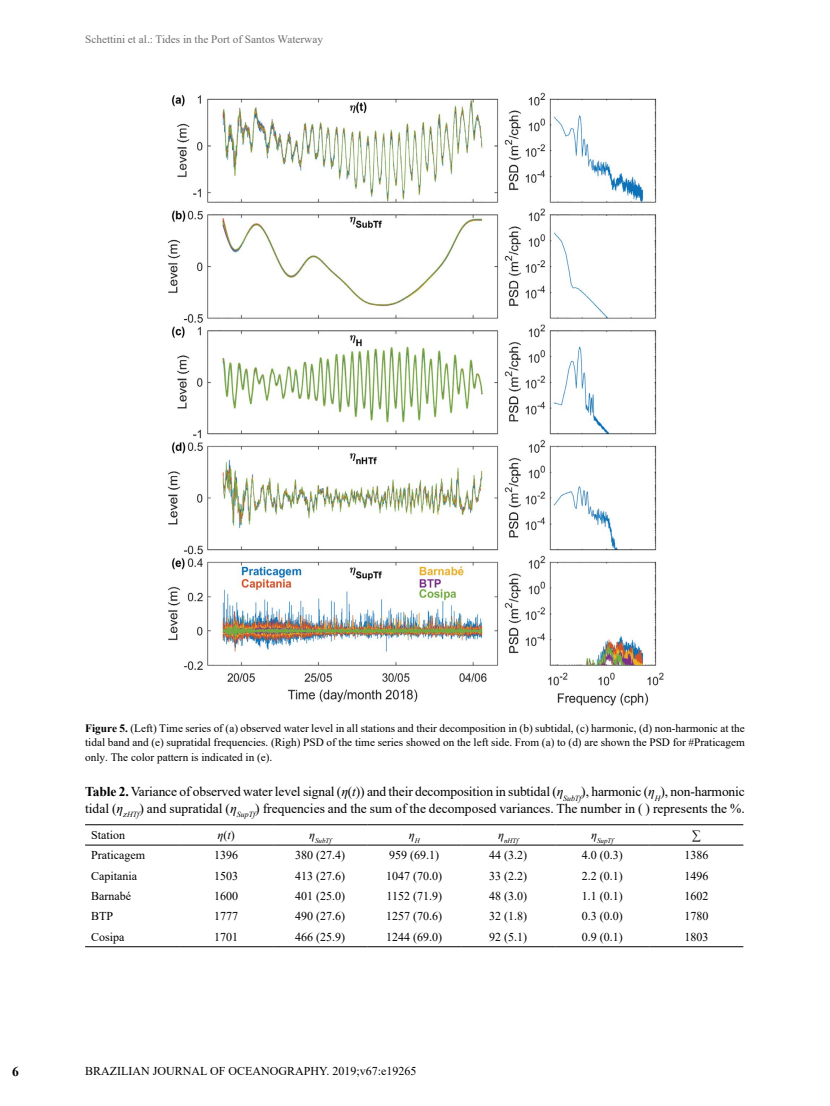
<style>
.page{position:relative;width:830px;height:1106px;background:#fff}
.page>*{position:absolute;margin:0;border:0;box-sizing:border-box;transform-origin:0 0}
.t1{font:13.5px/16.5px "Times New Roman";letter-spacing:-.005em;color:#000}
.t2{font:700 13.5px "Times New Roman";color:#000}
.t3{font:12px "Times New Roman";color:#000}
.t4{font:italic 12px "Times New Roman";color:#000}
.t5{font:11.25px/14.2px "Times New Roman";color:#000;text-align:justify}
.t6{font:11.25px "Times New Roman";color:#6d6e71}
.t7{font:italic 7.05px "Times New Roman";color:#000}
.s1{font-weight:700}
.s2{font-style:italic}
.s3{font-style:normal}
</style>
<div class="page">
<hr style="left:85px;top:946px;width:94px;height:1px;background:#000">
<hr style="left:179px;top:946px;width:94px;height:1px;background:#000">
<hr style="left:273px;top:946px;width:94px;height:1px;background:#000">
<hr style="left:367px;top:946px;width:94px;height:1px;background:#000">
<hr style="left:461px;top:946px;width:94px;height:1px;background:#000">
<hr style="left:555px;top:946px;width:94px;height:1px;background:#000">
<hr style="left:649px;top:946px;width:94px;height:1px;background:#000">
<hr style="left:85px;top:824px;width:94px;height:1px;background:#000">
<hr style="left:179px;top:824px;width:94px;height:1px;background:#000">
<hr style="left:273px;top:824px;width:94px;height:1px;background:#000">
<hr style="left:367px;top:824px;width:94px;height:1px;background:#000">
<hr style="left:461px;top:824px;width:94px;height:1px;background:#000">
<hr style="left:555px;top:824px;width:94px;height:1px;background:#000">
<hr style="left:649px;top:824px;width:94px;height:1px;background:#000">
<hr style="left:85px;top:844px;width:94px;height:1px;background:#000">
<hr style="left:179px;top:844px;width:94px;height:1px;background:#000">
<hr style="left:273px;top:844px;width:94px;height:1px;background:#000">
<hr style="left:367px;top:844px;width:94px;height:1px;background:#000">
<hr style="left:461px;top:844px;width:94px;height:1px;background:#000">
<hr style="left:555px;top:844px;width:94px;height:1px;background:#000">
<hr style="left:649px;top:844px;width:94px;height:1px;background:#000">
<img style="left:167px;top:92px;width:497px;height:614px">
<p class="t6" style="left:85px;top:31px;width:239px">Schettini et al.: Tides in the Port of Santos Waterway</p>
<p class="t2" style="left:12px;top:1062px;width:8px">6</p>
<p class="t5" style="left:85px;top:720px;width:661px"><span class="s1">Figure 5.</span> (Left) Time series of (a) observed water level in all stations and their decomposition in (b) subtidal, (c) harmonic, (d) non-harmonic at the tidal band and (e) supratidal frequencies. (Righ) PSD of the time series showed on the left side. From (a) to (d) are shown the PSD for #Praticagem only. The color pattern is indicated in (e).</p>
<p class="t1" style="left:85px;top:783px;width:661px"><span class="s1">Table 2.</span> Variance of observed water level signal (<span class="s2">η</span>(<span class="s2">t</span>)) and their decomposition in subtidal (<span class="s2">η</span><sub>SubTf</sub>), harmonic (<span class="s2">η</span><sub>H</sub>), non-harmonic tidal (<span class="s2">η</span><sub>zHTf</sub>) and supratidal (<span class="s2">η</span><sub>SupTf</sub>) frequencies and the sum of the decomposed variances. The number in ( ) represents the %.</p>
<p class="t3" style="left:91px;top:826px;width:36px">Station</p>
<p class="t4" style="left:217px;top:826px;width:19px">η<span class="s3">(</span>t<span class="s3">)</span></p>
<p class="t7" style="left:309px;top:836px;width:24px"><sup>η</sup>SubTf</p>
<p class="t4" style="left:408px;top:826px;width:13px">η<sub>H</sub></p>
<p class="t7" style="left:498px;top:836px;width:22px"><sup>η</sup>nHTf</p>
<p class="t7" style="left:591px;top:836px;width:24px"><sup>η</sup>SupTf</p>
<p class="t3" style="left:691px;top:826px;width:10px">∑</p>
<p class="t3" style="left:91px;top:847px;width:55px">Praticagem</p>
<p class="t3" style="left:214px;top:847px;width:25px">1396</p>
<p class="t3" style="left:295px;top:847px;width:51px">380 (27.4)</p>
<p class="t3" style="left:389px;top:847px;width:51px">959 (69.1)</p>
<p class="t3" style="left:489px;top:847px;width:39px">44 (3.2)</p>
<p class="t3" style="left:581px;top:847px;width:42px">4.0 (0.3)</p>
<p class="t3" style="left:684px;top:847px;width:25px">1386</p>
<p class="t3" style="left:91px;top:867px;width:47px">Capitania</p>
<p class="t3" style="left:214px;top:867px;width:25px">1503</p>
<p class="t3" style="left:295px;top:867px;width:51px">413 (27.6)</p>
<p class="t3" style="left:386px;top:867px;width:57px">1047 (70.0)</p>
<p class="t3" style="left:489px;top:867px;width:39px">33 (2.2)</p>
<p class="t3" style="left:581px;top:867px;width:42px">2.2 (0.1)</p>
<p class="t3" style="left:684px;top:867px;width:25px">1496</p>
<p class="t3" style="left:91px;top:887px;width:41px">Barnabé</p>
<p class="t3" style="left:214px;top:887px;width:25px">1600</p>
<p class="t3" style="left:295px;top:887px;width:51px">401 (25.0)</p>
<p class="t3" style="left:386px;top:887px;width:57px">1152 (71.9)</p>
<p class="t3" style="left:489px;top:887px;width:39px">48 (3.0)</p>
<p class="t3" style="left:581px;top:887px;width:42px">1.1 (0.1)</p>
<p class="t3" style="left:684px;top:887px;width:25px">1602</p>
<p class="t3" style="left:91px;top:908px;width:24px">BTP</p>
<p class="t3" style="left:214px;top:908px;width:25px">1777</p>
<p class="t3" style="left:295px;top:908px;width:51px">490 (27.6)</p>
<p class="t3" style="left:386px;top:908px;width:57px">1257 (70.6)</p>
<p class="t3" style="left:489px;top:908px;width:39px">32 (1.8)</p>
<p class="t3" style="left:581px;top:908px;width:42px">0.3 (0.0)</p>
<p class="t3" style="left:684px;top:908px;width:25px">1780</p>
<p class="t3" style="left:91px;top:928px;width:35px">Cosipa</p>
<p class="t3" style="left:214px;top:928px;width:25px">1701</p>
<p class="t3" style="left:295px;top:928px;width:51px">466 (25.9)</p>
<p class="t3" style="left:386px;top:928px;width:57px">1244 (69.0)</p>
<p class="t3" style="left:489px;top:928px;width:39px">92 (5.1)</p>
<p class="t3" style="left:581px;top:928px;width:42px">0.9 (0.1)</p>
<p class="t3" style="left:684px;top:928px;width:25px">1803</p>
<p class="t3" style="left:85px;top:1063px;width:333px">BRAZILIAN JOURNAL OF OCEANOGRAPHY. 2019;v67:e19265</p>
</div>
